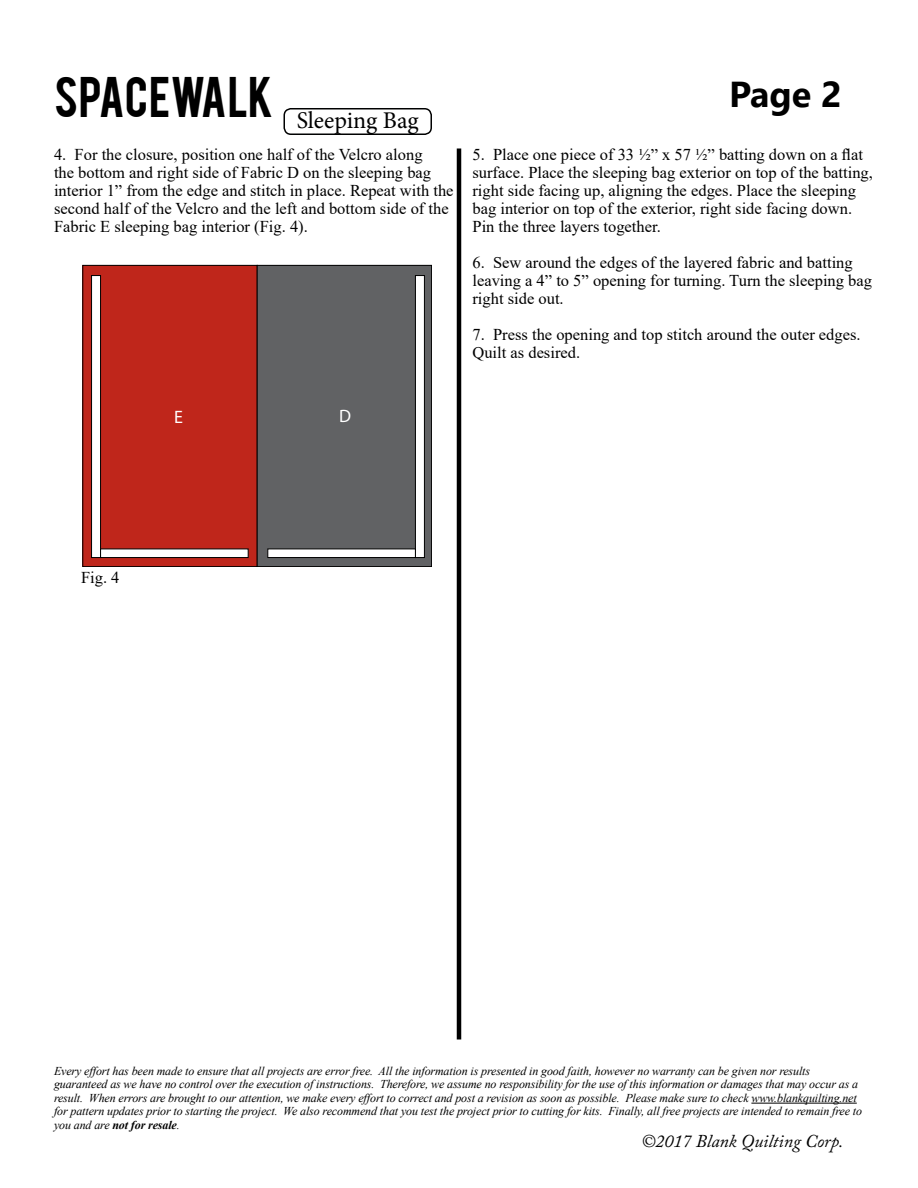
<style>
.page{position:relative;width:918px;height:1188px;background:#fff}
.page>*{position:absolute;margin:0;border:0;box-sizing:border-box;transform-origin:0 0}
.t1{font:45px "Bebas";color:#000}
.t2{font:700 36px "Segoe UI";color:#000}
.t3{font:24px "Minion Pro";color:#000}
.t4{font:italic 18px "Adobe Caslon Pro";color:#000}
.t5{font:18px "Myriad Pro";color:#fff}
.t6{font:16.5px/18px "Times New Roman";color:#000}
.t7{font:italic 12px/13.5px "Times New Roman";letter-spacing:-.01em;color:#000}
.s1{font-weight:700}
</style>
<div class="page">
<hr style="left:751px;top:1103px;width:106px;height:1px;background:#000">
<div style="left:284px;top:108px;width:148px;height:27px;border:2px solid #000101;border-radius:7px"></div>
<hr style="left:457px;top:148px;width:4px;height:892px;background:#000">
<div style="left:83px;top:265px;width:174px;height:302px;background:#bf261b"></div>
<div style="left:82px;top:265px;width:176px;height:302px;border:1px solid #000"></div>
<div style="left:257px;top:265px;width:175px;height:302px;background:#616264"></div>
<div style="left:257px;top:265px;width:175px;height:302px;border:1px solid #000"></div>
<div style="left:91px;top:275px;width:10px;height:283px;background:#fff;border:1px solid #000"></div>
<div style="left:100px;top:549px;width:149px;height:9px;background:#fff;border:1px solid #000"></div>
<div style="left:415px;top:275px;width:10px;height:283px;background:#fff;border:1px solid #000"></div>
<div style="left:267px;top:549px;width:149px;height:9px;background:#fff;border:1px solid #000"></div>
<h1 class="t1" style="left:54px;top:64px;width:221px">SPACEWALK</h1>
<h3 class="t3" style="left:297px;top:104px;width:124px">Sleeping Bag</h3>
<p class="t6" style="left:54px;top:145px;width:401px">4. For the closure, position one half of the Velcro along<br>the bottom and right side of Fabric D on the sleeping bag interior 1” from the edge and stitch in place. Repeat with the second half of the Velcro and the left and bottom side of the Fabric E sleeping bag interior (Fig. 4).</p>
<h2 class="t2" style="left:729px;top:60px;width:114px">Page 2</h2>
<p class="t6" style="left:472px;top:145px;width:402px">5. Place one piece of 33 ½” x 57 ½” batting down on a flat surface. Place the sleeping bag exterior on top of the batting, right side facing up, aligning the edges. Place the sleeping bag interior on top of the exterior, right side facing down.<br>Pin the three layers together.</p>
<p class="t6" style="left:472px;top:253px;width:401px">6. Sew around the edges of the layered fabric and batting leaving a 4” to 5” opening for turning. Turn the sleeping bag right side out.</p>
<p class="t6" style="left:472px;top:325px;width:390px">7. Press the opening and top stitch around the outer edges.<br>Quilt as desired.</p>
<p class="t5" style="left:174px;top:406px;width:10px">E</p>
<p class="t5" style="left:339px;top:405px;width:13px">D</p>
<p class="t6" style="left:81px;top:568px;width:40px">Fig. 4</p>
<p class="t7" style="left:54px;top:1064px;width:810px">Every effort has been made to ensure that all projects are error free. All the information is presented in good faith, however no warranty can be given nor results guaranteed as we have no control over the execution of instructions. Therefore, we assume no responsibility for the use of this information or damages that may occur as a result. When errors are brought to our attention, we make every effort to correct and post a revision as soon as possible. Please make sure to check www.blankquilting.net for pattern updates prior to starting the project. We also recommend that you test the project prior to cutting for kits. Finally, all free projects are intended to remain free to you and are <span class="s1">not for resale</span>.</p>
<p class="t4" style="left:642px;top:1130px;width:203px">©2017 Blank Quilting Corp.</p>
</div>
